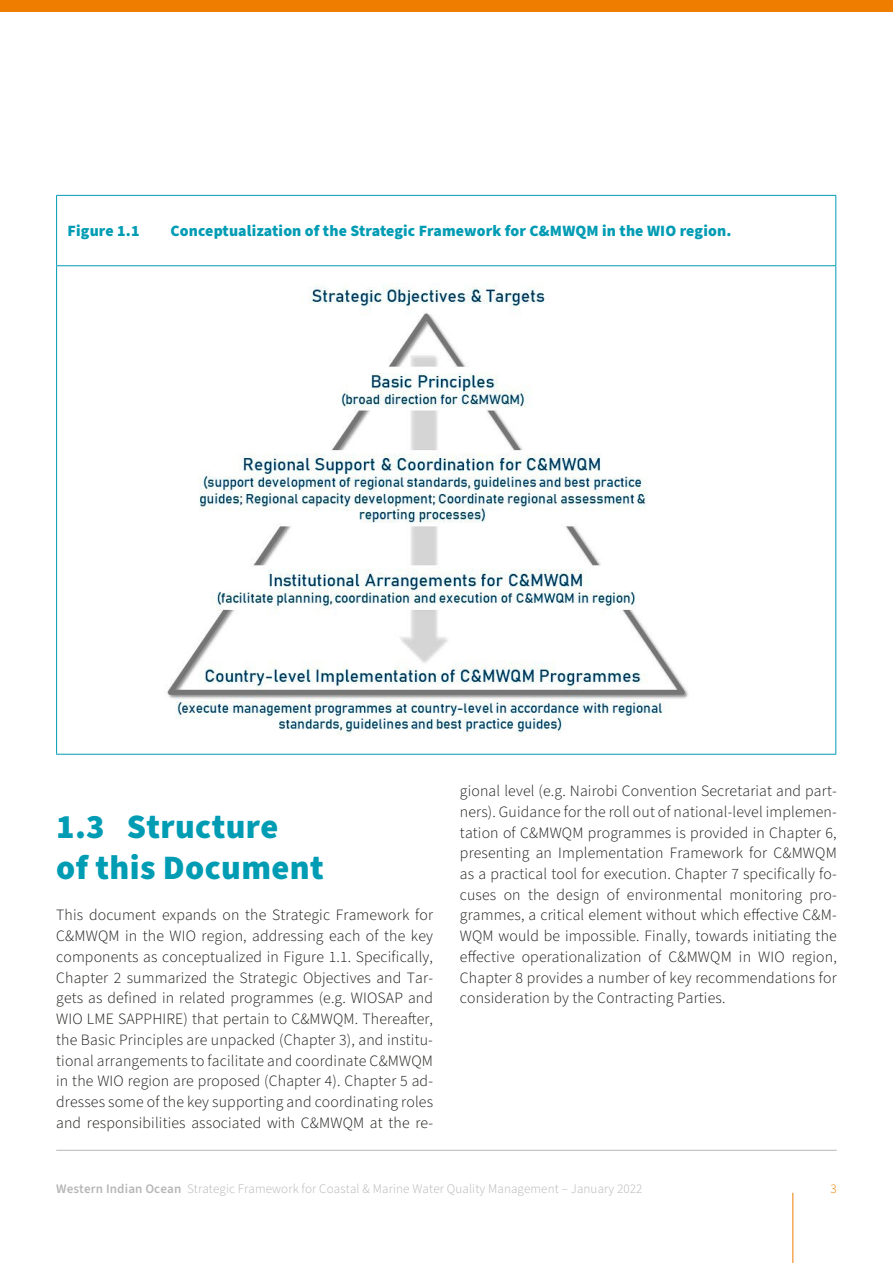
<style>
.page{position:relative;width:893px;height:1263px;background:#fff}
.page>*{position:absolute;margin:0;border:0;box-sizing:border-box;transform-origin:0 0}
.t1{font:900 34.2px/41.4px "Source Sans 3";letter-spacing:.01em;color:#009cb4}
.t2{font:300 15.75px/20.7px "Source Sans 3";letter-spacing:.01em;color:#1d1d1b;text-align:justify}
.t3{font:900 15.75px "Source Sans 3";letter-spacing:.01em;color:#009cb4}
.t4{font:300 13.05px "Source Sans 3";letter-spacing:.01em;color:#b7b6b6}
.t5{font:300 13.05px "Source Sans 3";color:#ef7d00}
.s1{font-weight:600}
</style>
<div class="page">
<hr style="left:56px;top:1150px;width:781px;height:1px;background:#b7b6b6">
<hr style="left:793px;top:1193px;width:1px;height:70px;background:#ef7d00">
<div style="left:0;top:0;width:893px;height:12px;background:#ef7d00"></div>
<hr style="left:56px;top:195px;width:780px;height:1px;background:#009cb4">
<hr style="left:56px;top:196px;width:1px;height:69px;background:#009cb4">
<hr style="left:835px;top:196px;width:1px;height:69px;background:#009cb4">
<hr style="left:56px;top:266px;width:1px;height:488px;background:#009cb4">
<hr style="left:835px;top:266px;width:1px;height:488px;background:#009cb4">
<hr style="left:56px;top:754px;width:780px;height:1px;background:#009cb4">
<hr style="left:56px;top:265px;width:780px;height:1px;background:#009cb4">
<img style="left:167px;top:284px;width:521px;height:452px">
<p class="t3" style="left:68px;top:220px;width:74px">Figure 1.1</p>
<p class="t3" style="left:170px;top:220px;width:562px">Conceptualization of the Strategic Framework for C&amp;MWQM in the WIO region.</p>
<h1 class="t1" style="left:56px;top:806px;width:269px">1.3 Structure<br>of this Document</h1>
<p class="t2" style="left:56px;top:905px;width:378px">This document expands on the Strategic Framework for C&amp;MWQM in the WIO region, addressing each of the key components as conceptualized in Figure 1.1. Specifically, Chapter 2 summarized the Strategic Objectives and Tar&shy;gets as defined in related programmes (e.g. WIOSAP and WIO LME SAPPHIRE) that pertain to C&amp;MWQM. Thereafter, the Basic Principles are unpacked (Chapter 3), and institu&shy;tional arrangements to facilitate and coordinate C&amp;MWQM in the WIO region are proposed (Chapter 4). Chapter 5 ad&shy;dresses some of the key supporting and coordinating roles and responsibilities associated with C&amp;MWQM at the re-</p>
<p class="t2" style="left:460px;top:781px;width:378px">gional level (e.g. Nairobi Convention Secretariat and part&shy;ners). Guidance for the roll out of national-level implemen&shy;tation of C&amp;MWQM programmes is provided in Chapter 6, presenting an Implementation Framework for C&amp;MWQM as a practical tool for execution. Chapter 7 specifically fo&shy;cuses on the design of environmental monitoring pro&shy;grammes, a critical element without which effective C&amp;M-WQM would be impossible. Finally, towards initiating the effective operationalization of C&amp;MWQM in WIO region, Chapter 8 provides a number of key recommendations for consideration by the Contracting Parties.</p>
<p class="t4" style="left:56px;top:1179px;width:588px"><span class="s1">Western Indian Ocean</span> Strategic Framework for Coastal &amp; Marine Water Quality Management – January 2022</p>
<p class="t5" style="left:830px;top:1179px;width:8px">3</p>
</div>
